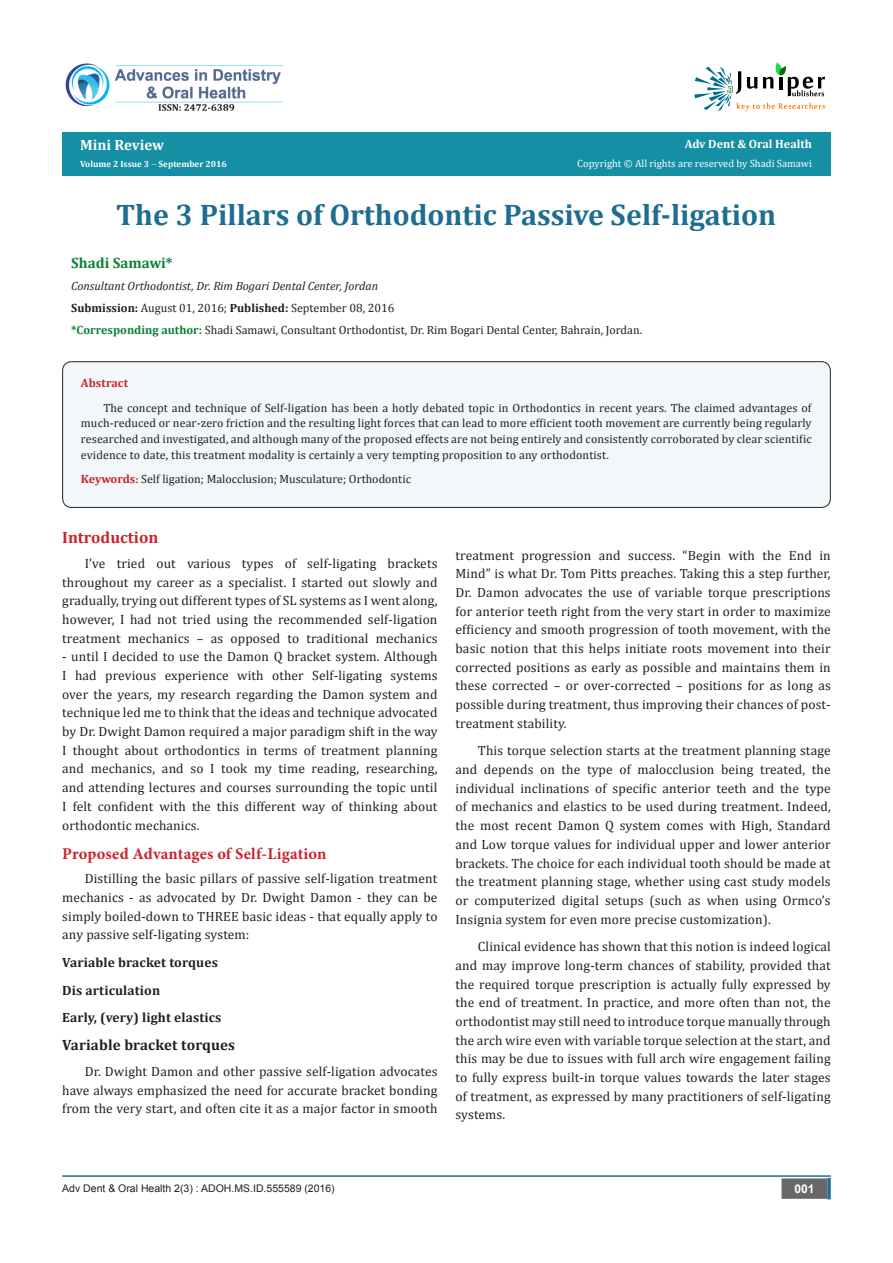
<style>
.page{position:relative;width:893px;height:1263px;background:#fff}
.page>*{position:absolute;margin:0;border:0;box-sizing:border-box;transform-origin:0 0}
.t1{font:700 29.85px "Cambria";color:#1c6d90}
.t2{font:700 16.5px "Minion Pro";letter-spacing:.01em;color:#c8242b}
.t3{font:700 16.5px "Cambria";color:#c8242b}
.t4{font:700 15px "Cambria";letter-spacing:.01em;color:#231f20}
.t5{font:700 15px "Cambria";color:#098136}
.t6{font:700 15px "Cambria";color:#fffefc}
.t7{font:13.5px/18.8px "Cambria";letter-spacing:.01em;color:#231f20;text-align:justify}
.t8{font:700 13.5px "Cambria";letter-spacing:.01em;color:#231f20}
.t9{font:12px/15.8px "Cambria";color:#231f20;text-align:justify}
.t10{font:italic 12px "Cambria";color:#231f20}
.t11{font:700 12px "Cambria";color:#fffefc}
.t12{font:700 12px "Cambria";letter-spacing:.01em;color:#c8242b}
.t13{font:700 12px "Arial";color:#fff}
.t14{font:10.5px "Arial";color:#231f20}
.t15{font:10.5px "Cambria";color:#fffefc}
.t16{font:700 9px "Cambria";color:#fffefc}
.s1{font-weight:700}
.s2{font-weight:700;color:#098136}
.s3{font-weight:700;color:#c8242b}
.s4{font-family:"Minion Pro";font-weight:700;color:#c8242b}
</style>
<div class="page">
<div style="left:62px;top:133px;width:769px;height:43px;background:#148fa4"></div>
<div style="left:63px;top:362px;width:767px;height:145px;background:#f2f7fa;border-radius:9px"></div>
<div style="left:62px;top:361px;width:769px;height:147px;border:1px solid #262626;border-radius:9px"></div>
<hr style="left:62px;top:1175px;width:769px;height:2px;background:#1c6d90">
<div style="left:782px;top:1179px;width:45px;height:19px;background:#68676a"></div>
<div style="left:781px;top:1178px;width:46px;height:21px;border:2px solid #68676a"></div>
<svg style="left:827px;top:1178px;width:4px;height:21px"></svg>
<svg style="left:694px;top:62px;width:131px;height:49px"></svg>
<img style="left:65px;top:63px;width:219px;height:48px">
<p class="t11" style="left:685px;top:136px;width:129px">Adv Dent &amp; Oral Health</p>
<p class="t15" style="left:577px;top:157px;width:236px">Copyright © All rights are reserved by Shadi Samawi</p>
<p class="t1" style="left:116px;top:194px;width:662px">The 3 Pillars of Orthodontic Passive Self-ligation</p>
<p class="t5" style="left:71px;top:252px;width:103px">Shadi Samawi*</p>
<p class="t10" style="left:71px;top:277px;width:308px">Consultant Orthodontist, Dr. Rim Bogari Dental Center, Jordan</p>
<p class="t9" style="left:71px;top:300px;width:325px"><span class="s1">Submission:</span> August 01, 2016; <span class="s1">Published:</span> September 08, 2016</p>
<p class="t9" style="left:71px;top:322px;width:572px"><span class="s2">*Corresponding author:</span> Shadi Samawi, Consultant Orthodontist, Dr. Rim Bogari Dental Center, Bahrain, Jordan.</p>
<p class="t6" style="left:80px;top:135px;width:85px">Mini Review</p>
<p class="t16" style="left:80px;top:158px;width:148px">Volume 2 Issue 3 September 2016</p>
<p class="t12" style="left:81px;top:374px;width:49px">Abstract</p>
<p class="t9" style="left:81px;top:400px;width:732px;text-indent:22px">The concept and technique of Self-ligation has been a hotly debated topic in Orthodontics in recent years. The claimed advantages of much-reduced or near-zero friction and the resulting light forces that can lead to more efficient tooth movement are currently being regularly researched and investigated, and although many of the proposed effects are not being entirely and consistently corroborated by clear scientific evidence to date, this treatment modality is certainly a very tempting proposition to any orthodontist.</p>
<p class="t9" style="left:81px;top:471px;width:331px"><span class="s3">Keywords</span><span class="s4">:</span> Self ligation; Malocclusion; Musculature; Orthodontic</p>
<p class="t3" style="left:62px;top:526px;width:98px">Introduction</p>
<p class="t7" style="left:62px;top:554px;width:377px;text-indent:22px">I’ve tried out various types of self-ligating brackets throughout my career as a specialist. I started out slowly and gradually, trying out different types of SL systems as I went along, however, I had not tried using the recommended self-ligation treatment mechanics – as opposed to traditional mechanics</p>
<p class="t7" style="left:62px;top:647px;width:377px">- until I decided to use the Damon Q bracket system. Although I had previous experience with other Self-ligating systems over the years, my research regarding the Damon system and technique led me to think that the ideas and technique advocated by Dr. Dwight Damon required a major paradigm shift in the way I thought about orthodontics in terms of treatment planning and mechanics, and so I took my time reading, researching, and attending lectures and courses surrounding the topic until I felt confident with the this different way of thinking about orthodontic mechanics.</p>
<p class="t2" style="left:62px;top:842px;width:266px">Proposed Advantages of Self-Ligation</p>
<p class="t7" style="left:62px;top:869px;width:377px;text-indent:22px">Distilling the basic pillars of passive self-ligation treatment mechanics - as advocated by Dr. Dwight Damon - they can be simply boiled-down to THREE basic ideas - that equally apply to any passive self-ligating system:</p>
<p class="t8" style="left:62px;top:953px;width:157px">Variable bracket torques</p>
<p class="t8" style="left:62px;top:980px;width:99px">Dis articulation</p>
<p class="t8" style="left:62px;top:1008px;width:161px">Early, (very) light elastics</p>
<p class="t4" style="left:62px;top:1034px;width:174px">Variable bracket torques</p>
<p class="t7" style="left:62px;top:1062px;width:377px;text-indent:22px">Dr. Dwight Damon and other passive self-ligation advocates have always emphasized the need for accurate bracket bonding from the very start, and often cite it as a major factor in smooth</p>
<p class="t7" style="left:455px;top:546px;width:377px">treatment progression and success. “Begin with the End in Mind” is what Dr. Tom Pitts preaches. Taking this a step further, Dr. Damon advocates the use of variable torque prescriptions for anterior teeth right from the very start in order to maximize efficiency and smooth progression of tooth movement, with the basic notion that this helps initiate roots movement into their corrected positions as early as possible and maintains them in these corrected – or over-corrected – positions for as long as possible during treatment, thus improving their chances of post&shy;treatment stability.</p>
<p class="t7" style="left:455px;top:741px;width:377px;text-indent:22px">This torque selection starts at the treatment planning stage and depends on the type of malocclusion being treated, the individual inclinations of specific anterior teeth and the type of mechanics and elastics to be used during treatment. Indeed, the most recent Damon Q system comes with High, Standard and Low torque values for individual upper and lower anterior brackets. The choice for each individual tooth should be made at the treatment planning stage, whether using cast study models or computerized digital setups (such as when using Ormco’s Insignia system for even more precise customization).</p>
<p class="t7" style="left:455px;top:937px;width:377px;text-indent:22px">Clinical evidence has shown that this notion is indeed logical and may improve long-term chances of stability, provided that the required torque prescription is actually fully expressed by the end of treatment. In practice, and more often than not, the orthodontist may still need to introduce torque manually through the arch wire even with variable torque selection at the start, and this may be due to issues with full arch wire engagement failing to fully express built-in torque values towards the later stages of treatment, as expressed by many practitioners of self-ligating systems.</p>
<p class="t14" style="left:62px;top:1181px;width:274px">Adv Dent &amp; Oral Health 2(3) : ADOH.MS.ID.555589 (2016)</p>
<p class="t13" style="left:794px;top:1181px;width:22px">001</p>
</div>
